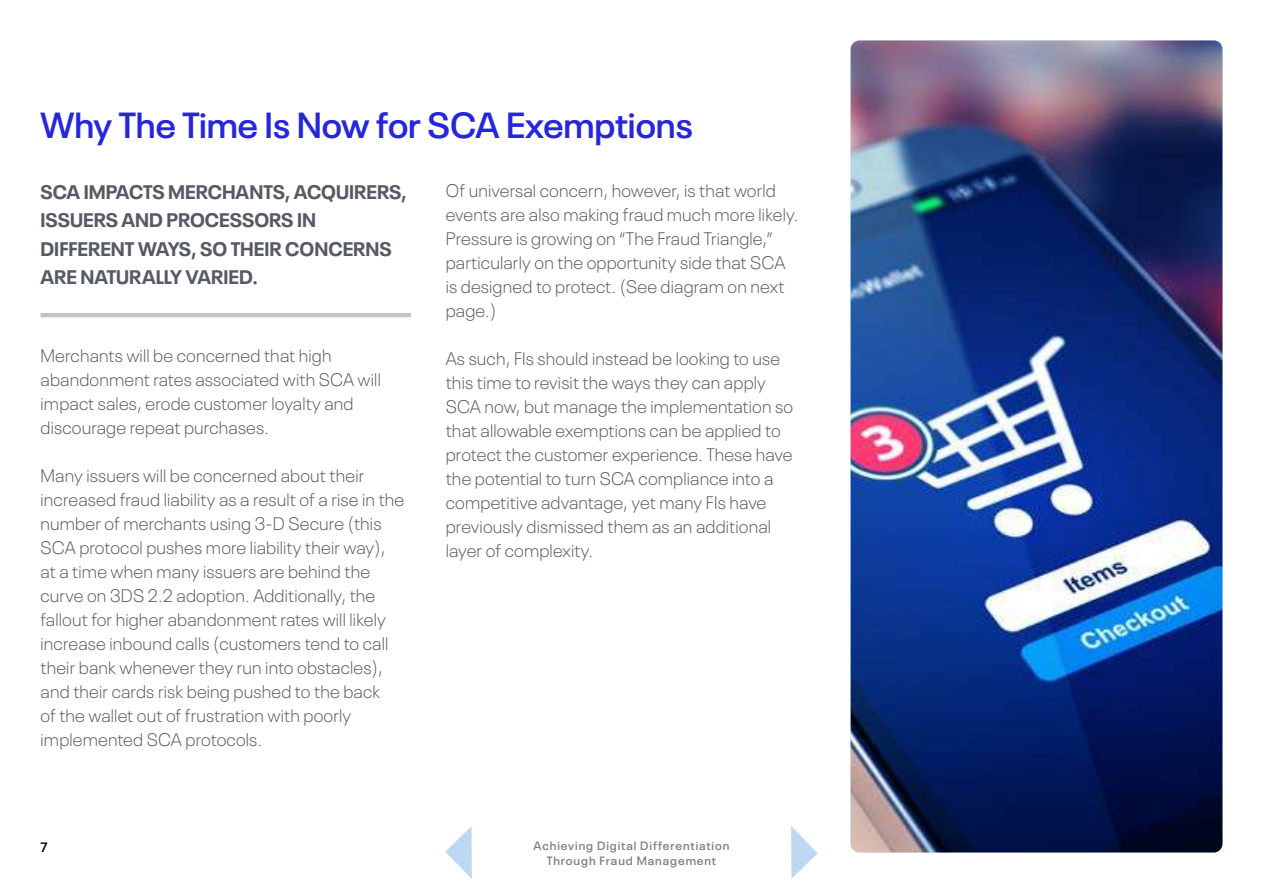
<style>
.page{position:relative;width:1263px;height:893px;background:#fff}
.page>*{position:absolute;margin:0;border:0;box-sizing:border-box;transform-origin:0 0}
.t1{font:600 36px "Neue Plak";color:#2626db}
.t2{font:700 19.5px/28.5px "Neue Plak";color:#565a64}
.t3{font:300 18px/24px "Neue Plak";letter-spacing:.01em;color:#565a64}
.t4{font:600 13.5px "Neue Plak";color:#000}
.t5{font:600 12px/15.5px "Neue Plak";letter-spacing:.075em;color:#808284;text-align:center}
</style>
<div class="page">
<img style="left:850px;top:41px;width:372px;height:811px">
<hr style="left:41px;top:313px;width:370px;height:4px;background:#c2c4c8">
<svg style="left:445px;top:826px;width:27px;height:53px"></svg>
<svg style="left:791px;top:826px;width:27px;height:53px"></svg>
<h1 class="t1" style="left:40px;top:110px;width:654px">Why The Time Is Now for SCA Exemptions</h1>
<p class="t2" style="left:40px;top:178px;width:368px">SCA IMPACTS MERCHANTS, ACQUIRERS,<br>ISSUERS AND PROCESSORS IN<br>DIFFERENT WAYS, SO THEIR CONCERNS<br>ARE NATURALLY VARIED.</p>
<p class="t3" style="left:446px;top:180px;width:354px">Of universal concern, however, is that world events are also making fraud much more likely.<br>Pressure is growing on “The Fraud Triangle,” particularly on the opportunity side that SCA is designed to protect. (See diagram on next page.)</p>
<p class="t3" style="left:446px;top:348px;width:349px">As such, FIs should instead be looking to use this time to revisit the ways they can apply SCA now, but manage the implementation so that allowable exemptions can be applied to protect the customer experience. These have the potential to turn SCA compliance into a competitive advantage, yet many FIs have previously dismissed them as an additional layer of complexity.</p>
<p class="t3" style="left:40px;top:345px;width:342px">Merchants will be concerned that high abandonment rates associated with SCA will impact sales, erode customer loyalty and discourage repeat purchases.</p>
<p class="t3" style="left:40px;top:465px;width:365px">Many issuers will be concerned about their increased fraud liability as a result of a rise in the number of merchants using 3-D Secure (this SCA protocol pushes more liability their way), at a time when many issuers are behind the curve on 3DS 2.2 adoption. Additionally, the fallout for higher abandonment rates will likely increase inbound calls (customers tend to call their bank whenever they run into obstacles), and their cards risk being pushed to the back<br>of the wallet out of frustration with poorly implemented SCA protocols.</p>
<p class="t4" style="left:40px;top:842px;width:9px">7</p>
<p class="t5" style="left:534px;top:839px;width:197px">Achieving Digital Differentiation<br>Through Fraud Management</p>
</div>
